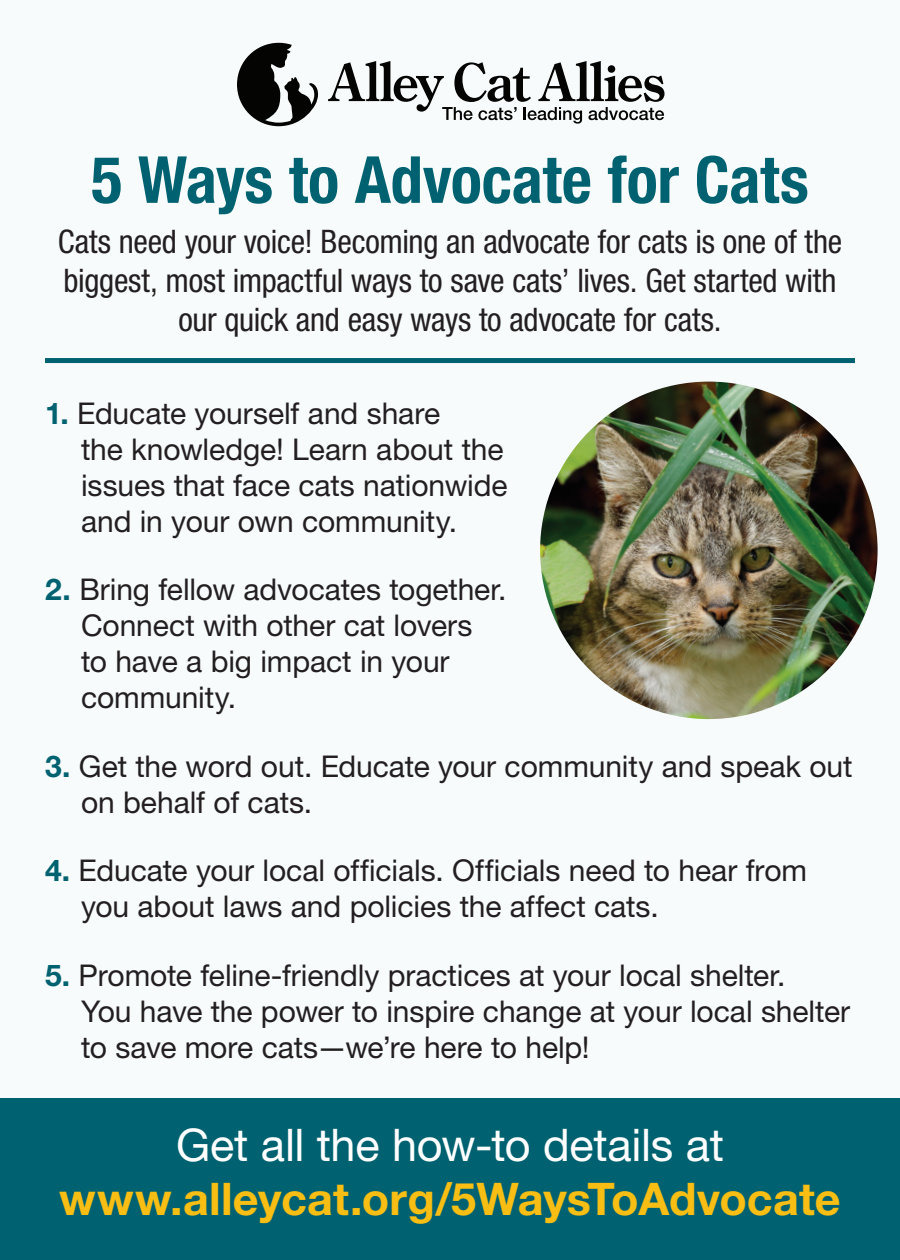
<style>
.page{position:relative;width:900px;height:1260px;background:#fff}
.page>*{position:absolute;margin:0;border:0;box-sizing:border-box;transform-origin:0 0}
.t1{font:700 condensed 65px "Helvetica Neue LT Std";letter-spacing:-.005em;color:#006270}
.t2{font:700 45px "Helvetica Neue LT Std";letter-spacing:.005em;color:#f8be14}
.t3{font:45px "Helvetica Neue LT Std";letter-spacing:-.005em;color:#fff}
.t4{font:condensed 32.5px/39px "Helvetica Neue LT Std";letter-spacing:-.005em;color:#231f20;text-align:center}
.t5{font:30px/36px "Helvetica Neue LT Std";letter-spacing:-.005em;color:#231f20}
.s1{font-weight:700;color:#006270}
</style>
<div class="page">
<div style="left:0;top:0;width:900px;height:1156px;background:#f7fbfb"></div>
<div style="left:0;top:1099px;width:900px;height:161px;background:#006270"></div>
<svg style="left:237px;top:43px;width:81px;height:83px"></svg>
<svg style="left:328px;top:61px;width:337px;height:63px"></svg>
<div style="left:45px;top:358px;width:810px;height:5px;background:#006270"></div>
<img style="left:540px;top:382px;width:338px;height:337px;border-radius:169px">
<p class="t1" style="left:91px;top:140px;width:719px">5 Ways to Advocate for Cats</p>
<p class="t4" style="left:58px;top:221px;width:786px">Cats need your voice! Becoming an advocate for cats is one of the biggest, most impactful ways to save cats’ lives. Get started with our quick and easy ways to advocate for cats.</p>
<p class="t5" style="left:81px;top:395px;width:428px;text-indent:-36px"><span class="s1">1.</span> Educate yourself and share<br>the knowledge! Learn about the issues that face cats nationwide and in your own community.</p>
<p class="t5" style="left:81px;top:571px;width:427px;text-indent:-36px"><span class="s1">2.</span> Bring fellow advocates together.<br>Connect with other cat lovers<br>to have a big impact in your community.</p>
<p class="t5" style="left:81px;top:748px;width:773px;text-indent:-36px"><span class="s1">3.</span> Get the word out. Educate your community and speak out on behalf of cats.</p>
<p class="t5" style="left:81px;top:852px;width:728px;text-indent:-36px"><span class="s1">4.</span> Educate your local officials. Officials need to hear from you about laws and policies the affect cats.</p>
<p class="t5" style="left:81px;top:957px;width:771px;text-indent:-36px"><span class="s1">5.</span> Promote feline-friendly practices at your local shelter.<br>You have the power to inspire change at your local shelter to save more cats—we’re here to help!</p>
<p class="t3" style="left:176px;top:1118px;width:549px">Get all the how-to details at</p>
<p class="t2" style="left:59px;top:1171px;width:783px">www.alleycat.org/5WaysToAdvocate</p>
</div>
